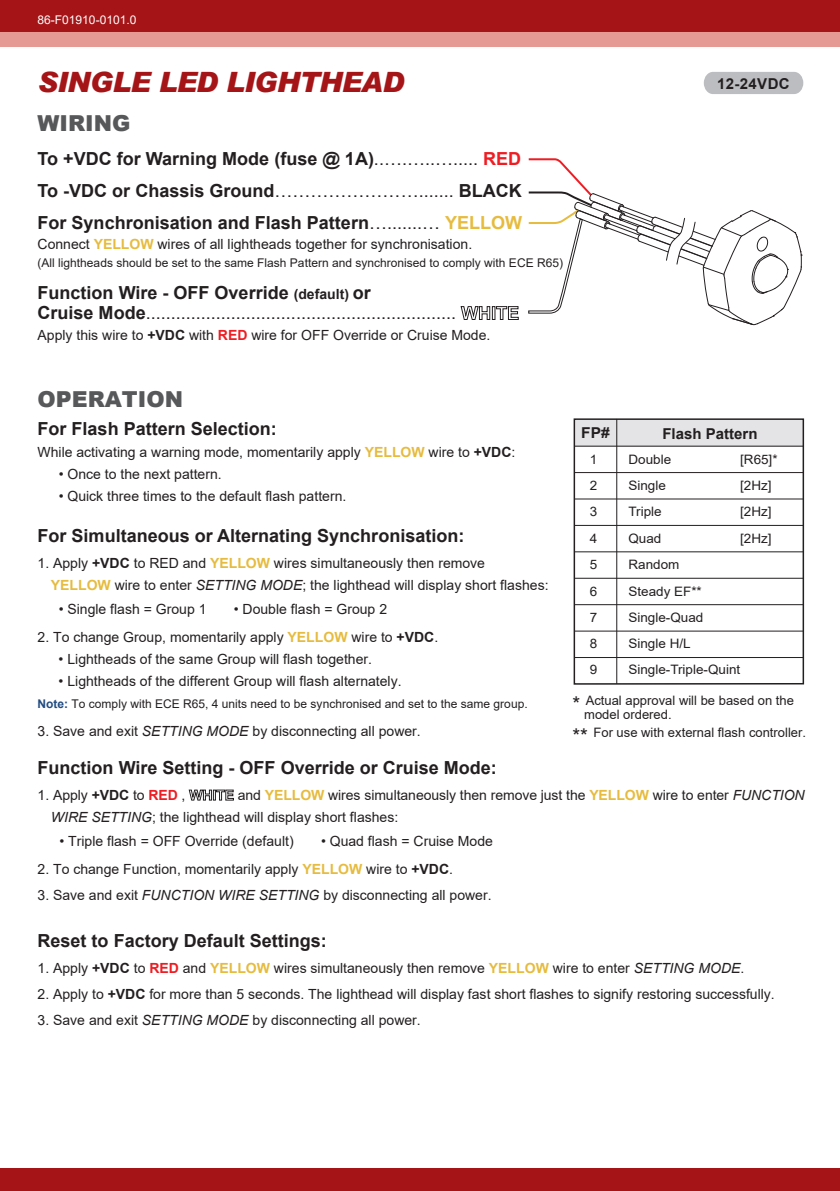
<style>
.page{position:relative;width:840px;height:1191px;background:#fff}
.page>*{position:absolute;margin:0;border:0;box-sizing:border-box;transform-origin:0 0}
.t1{font:italic 900 28px "Arial";letter-spacing:-.025em;color:#a51518}
.t2{font:900 22px "Arial";color:#57585a}
.t3{font:700 18px/32px "Arial";color:#231f20;text-align:justify}
.t4{font:18px/20px "Arial";color:#231f20}
.t5{font:700 15px "Arial";color:#231f20}
.t6{font:700 15px "Arial";color:#231f20;scale:1.04 1}
.t7{font:14px/22px "Arial";color:#231f20}
.t8{font:13px/26.4px "Arial";color:#231f20;scale:1.04 1}
.t9{font:13px/14px "Arial";color:#231f20}
.t10{font:12px "Arial";color:#231f20}
.t11{font:12px "Arial";color:#fff}
.s1{font-weight:400}
.s2{color:#ee1d23}
.s3{color:#e6bb3e}
.s4{font-weight:700;color:#e6bb3e}
.s5{font-weight:700}
.s6{font-weight:700;font-size:14px}
.s7{font-weight:700;color:#fff}
.s8{font-weight:700;color:#ee1d23}
.s9{font-style:italic}
.s10{font-weight:700;color:#214c82}
.s11{font-size:20px}
</style>
<div class="page">
<div style="left:0;top:0;width:839px;height:39px;background:#a51518"></div>
<div style="left:0;top:1168px;width:839px;height:23px;background:#a51518"></div>
<div style="left:0;top:32px;width:839px;height:15px;background:#e59b94"></div>
<div style="left:703px;top:72px;width:99px;height:22px;background:#bcbdc0"></div>
<svg style="left:460px;top:306px;width:58px;height:14px"></svg>
<svg style="left:188px;top:789px;width:46px;height:11px"></svg>
<div style="left:574px;top:419px;width:228px;height:27px;background:#e4e4e6"></div>
<hr style="left:574px;top:578px;width:228px;height:1px;background:#231f20">
<hr style="left:616px;top:419px;width:1px;height:265px;background:#231f20">
<hr style="left:574px;top:551px;width:228px;height:1px;background:#231f20">
<hr style="left:574px;top:525px;width:228px;height:1px;background:#231f20">
<hr style="left:574px;top:498px;width:228px;height:1px;background:#231f20">
<hr style="left:574px;top:472px;width:228px;height:1px;background:#231f20">
<hr style="left:574px;top:657px;width:228px;height:1px;background:#231f20">
<hr style="left:574px;top:630px;width:228px;height:1px;background:#231f20">
<hr style="left:574px;top:604px;width:228px;height:1px;background:#231f20">
<hr style="left:574px;top:445px;width:228px;height:1px;background:#231f20">
<div style="left:573px;top:418px;width:230px;height:266px;border:2px solid #231f20"></div>
<svg style="left:528px;top:158px;width:273px;height:167px"></svg>
<p class="t11" style="left:38px;top:12px;width:100px">86-F01910-0101.0</p>
<h1 class="t1" style="left:38px;top:65px;width:368px">SINGLE LED LIGHTHEAD</h1>
<p class="t5" style="left:716px;top:73px;width:74px">12-24VDC</p>
<h2 class="t2" style="left:38px;top:108px;width:94px">WIRING</h2>
<p class="t3" style="left:38px;top:143px;width:486px">To +VDC for Warning Mode (fuse @ 1A)<span class="s1">..….…..….....</span> <span class="s2">RED </span>To -VDC or Chassis Ground<span class="s1">…………………….......</span> BLACK For Synchronisation and Flash Pattern<span class="s1">….......…</span> <span class="s3">YELLOW</span></p>
<p class="t7" style="left:38px;top:233px;width:436px">Connect <span class="s4">YELLOW</span> wires of all lightheads together for synchronisation.</p>
<p class="t10" style="left:38px;top:255px;width:526px">(All lightheads should be set to the same Flash Pattern and synchronised to comply with ECE R65)</p>
<p class="t4" style="left:38px;top:283px;width:483px"><span class="s5">Function Wire - OFF Override</span> <span class="s6">(default)</span> <span class="s5">or<br>Cruise Mode</span>.............................................................. <span class="s7">WHITE</span></p>
<p class="t7" style="left:38px;top:323px;width:454px">Apply this wire to <span class="s5">+VDC</span> with <span class="s8">RED</span> wire for OFF Override or Cruise Mode.</p>
<h2 class="t2" style="left:38px;top:383px;width:147px">OPERATION</h2>
<p class="t3" style="left:38px;top:412px;width:241px">For Flash Pattern Selection:</p>
<p class="t7" style="left:38px;top:440px;width:479px">While activating a warning mode, momentarily apply <span class="s4">YELLOW</span> wire to <span class="s5">+VDC</span>:</p>
<p class="t7" style="left:59px;top:462px;width:164px">• Once to the next pattern.</p>
<p class="t7" style="left:59px;top:484px;width:289px">• Quick three times to the default flash pattern.</p>
<p class="t3" style="left:38px;top:520px;width:428px">For Simultaneous or Alternating Synchronisation:</p>
<p class="t7" style="left:51px;top:552px;width:499px;text-indent:-13px">1. Apply <span class="s5">+VDC</span> to RED and <span class="s4">YELLOW</span> wires simultaneously then remove<br><span class="s4">YELLOW</span> wire to enter <span class="s9">SETTING MODE</span>; the lighthead will display short flashes:</p>
<p class="t7" style="left:59px;top:598px;width:149px">• Single flash = Group 1</p>
<p class="t7" style="left:234px;top:598px;width:155px">• Double flash = Group 2</p>
<p class="t7" style="left:38px;top:626px;width:402px">2. To change Group, momentarily apply <span class="s4">YELLOW</span> wire to <span class="s5">+VDC</span>.</p>
<p class="t7" style="left:59px;top:648px;width:315px">• Lightheads of the same Group will flash together.</p>
<p class="t7" style="left:59px;top:670px;width:344px">• Lightheads of the different Group will flash alternately.</p>
<p class="t10" style="left:38px;top:695px;width:491px"><span class="s10">Note:</span> To comply with ECE R65, 4 units need to be synchronised and set to the same group.</p>
<p class="t7" style="left:38px;top:720px;width:384px">3. Save and exit <span class="s9">SETTING MODE</span> by disconnecting all power.</p>
<p class="t6" style="left:581px;top:422px;width:29px">FP#</p>
<p class="t8" style="left:589px;top:446px;width:9px;text-align:justify">1<br>2<br>3<br>4<br>5<br>6</p>
<p class="t8" style="left:589px;top:604px;width:9px">7</p>
<p class="t8" style="left:589px;top:630px;width:9px">8</p>
<p class="t8" style="left:589px;top:656px;width:9px">9</p>
<p class="t5" style="left:662px;top:423px;width:97px">Flash Pattern</p>
<p class="t8" style="left:628px;top:446px;width:43px">Double</p>
<p class="t8" style="left:739px;top:446px;width:37px">[R65]*</p>
<p class="t8" style="left:628px;top:472px;width:37px">Single</p>
<p class="t8" style="left:739px;top:472px;width:32px">[2Hz]</p>
<p class="t8" style="left:628px;top:498px;width:33px">Triple</p>
<p class="t8" style="left:739px;top:498px;width:32px">[2Hz]</p>
<p class="t8" style="left:628px;top:525px;width:33px">Quad</p>
<p class="t8" style="left:739px;top:525px;width:32px">[2Hz]</p>
<p class="t8" style="left:628px;top:551px;width:73px">Random<br>Steady EF**<br>Single-Quad</p>
<p class="t8" style="left:628px;top:631px;width:109px;line-height:25.8px">Single H/L<br>Single-Triple-Quint</p>
<p class="t9" style="left:584px;top:693px;width:211px;text-indent:-12px"><span class="s11">*</span> Actual approval will be based on the model ordered.</p>
<p class="t9" style="left:572px;top:725px;width:235px"><span class="s11">**</span> For use with external flash controller.</p>
<p class="t3" style="left:38px;top:752px;width:460px">Function Wire Setting - OFF Override or Cruise Mode:</p>
<p class="t7" style="left:51px;top:784px;width:754px;text-indent:-13px">1. Apply <span class="s5">+VDC</span> to <span class="s8">RED</span> , <span class="s7">WHITE</span> and <span class="s4">YELLOW</span> wires simultaneously then remove just the <span class="s4">YELLOW</span> wire to enter <span class="s9">FUNCTION<br>WIRE SETTING</span>; the lighthead will display short flashes:</p>
<p class="t7" style="left:59px;top:830px;width:236px">• Triple flash = OFF Override (default)</p>
<p class="t7" style="left:321px;top:830px;width:173px">• Quad flash = Cruise Mode</p>
<p class="t7" style="left:38px;top:858px;width:417px">2. To change Function, momentarily apply <span class="s4">YELLOW</span> wire to <span class="s5">+VDC</span>.</p>
<p class="t7" style="left:38px;top:884px;width:455px">3. Save and exit <span class="s9">FUNCTION WIRE SETTING</span> by disconnecting all power.</p>
<p class="t3" style="left:38px;top:925px;width:291px">Reset to Factory Default Settings:</p>
<p class="t7" style="left:38px;top:957px;width:708px">1. Apply <span class="s5">+VDC</span> to <span class="s8">RED</span> and <span class="s4">YELLOW</span> wires simultaneously then remove <span class="s4">YELLOW</span> wire to enter <span class="s9">SETTING MODE</span>.</p>
<p class="t7" style="left:38px;top:983px;width:738px">2. Apply to <span class="s5">+VDC</span> for more than 5 seconds. The lighthead will display fast short flashes to signify restoring successfully.</p>
<p class="t7" style="left:38px;top:1009px;width:384px">3. Save and exit <span class="s9">SETTING MODE</span> by disconnecting all power.</p>
</div>
